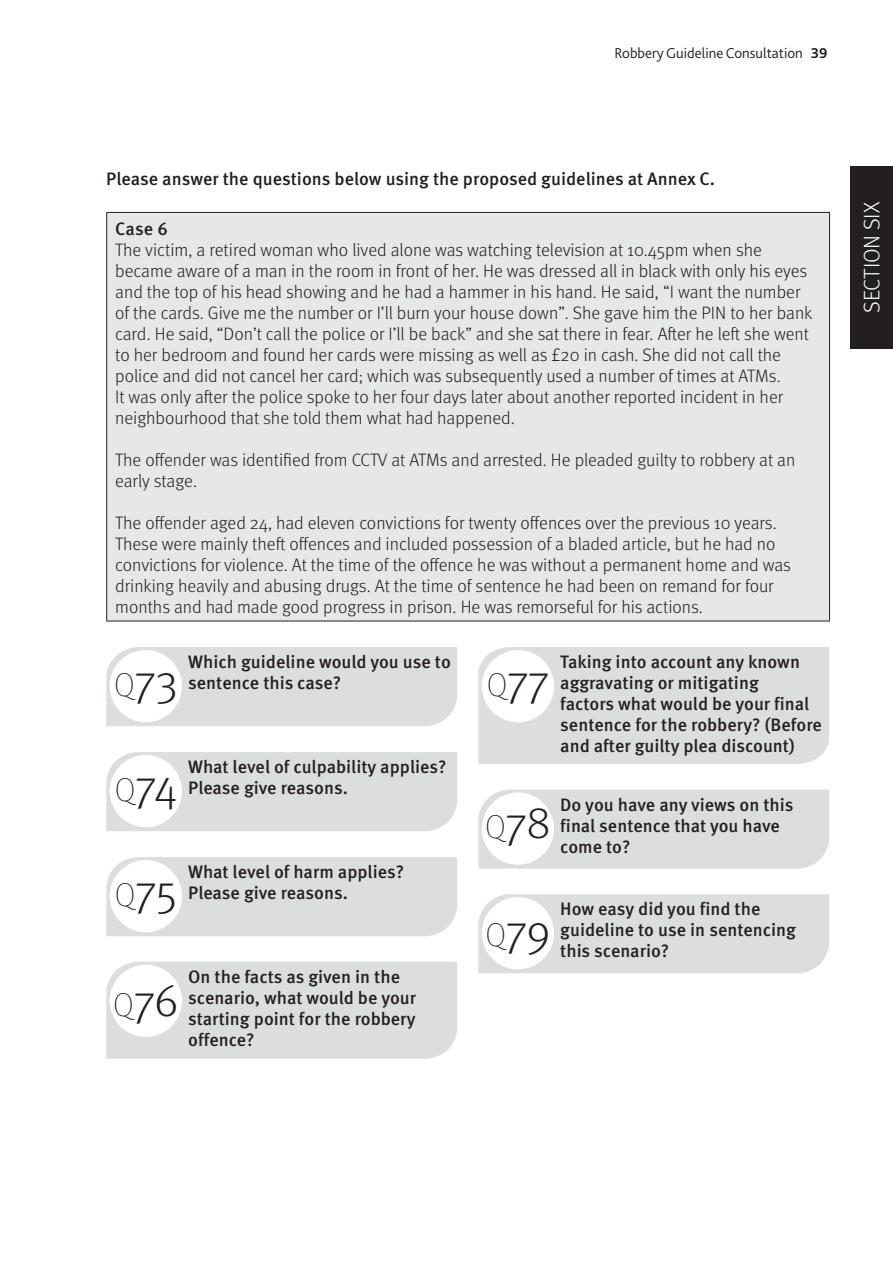
<style>
.page{position:relative;width:893px;height:1263px;background:#fff}
.page>*{position:absolute;margin:0;border:0;box-sizing:border-box;transform-origin:0 0}
.body_text{font:300 45px "Meta OT";letter-spacing:-.01em;color:#231f20}
.t1{font:300 22.5px "Meta OT";letter-spacing:-.005em;color:#fff}
.body_text-2{font:300 18px/21px "Meta OT";color:#231f20}
.question{font:500 18px/21px "Meta OT";color:#231f20}
.body_text-3{font:500 18px "Meta OT";color:#231f20}
.B_head{font:500 18px "Meta OT";color:#231f20}
.t2{font:300 15px "Bliss 2";color:#231f20}
.s1{font-weight:700}
.s2{font-weight:100;font-size:33px}
</style>
<div class="page">
<div style="left:850px;top:166px;width:43px;height:183px;background:#231f20"></div>
<div style="left:107px;top:212px;width:723px;height:409px;background:#e6e7e9"></div>
<hr style="left:106px;top:213px;width:1px;height:408px;background:#231f20">
<hr style="left:106px;top:212px;width:724px;height:1px;background:#231f20">
<hr style="left:829px;top:213px;width:1px;height:408px;background:#231f20">
<hr style="left:106px;top:621px;width:724px;height:1px;background:#231f20">
<div style="left:106px;top:647px;width:351px;height:79px;background:#dcdddf"></div>
<div style="left:110px;top:650px;width:72px;height:72px;background:#fff;border-radius:50%"></div>
<div style="left:106px;top:752px;width:351px;height:79px;background:#dcdddf"></div>
<div style="left:110px;top:755px;width:72px;height:72px;background:#fff;border-radius:50%"></div>
<div style="left:106px;top:857px;width:351px;height:79px;background:#dcdddf"></div>
<div style="left:110px;top:860px;width:72px;height:72px;background:#fff;border-radius:50%"></div>
<div style="left:106px;top:962px;width:351px;height:97px;background:#dcdddf"></div>
<div style="left:110px;top:965px;width:72px;height:72px;background:#fff;border-radius:50%"></div>
<div style="left:478px;top:647px;width:351px;height:117px;background:#dcdddf"></div>
<div style="left:482px;top:650px;width:72px;height:72px;background:#fff;border-radius:50%"></div>
<div style="left:478px;top:789px;width:351px;height:80px;background:#dcdddf"></div>
<div style="left:482px;top:792px;width:72px;height:73px;background:#fff;border-radius:50%"></div>
<div style="left:478px;top:894px;width:351px;height:79px;background:#dcdddf"></div>
<div style="left:482px;top:897px;width:72px;height:72px;background:#fff;border-radius:50%"></div>
<p class="t2" style="left:614px;top:43px;width:215px">Robbery Guideline Consultation <span class="s1">39</span></p>
<p class="body_text-3" style="left:106px;top:168px;width:610px">Please answer the questions below using the proposed guidelines at Annex C.</p>
<p class="B_head" style="left:115px;top:218px;width:54px">Case 6</p>
<p class="body_text-2" style="left:115px;top:239px;width:699px">The victim, a retired woman who lived alone was watching television at 10.45pm when she became aware of a man in the room in front of her. He was dressed all in black with only his eyes and the top of his head showing and he had a hammer in his hand. He said, “I want the number of the cards. Give me the number or I’ll burn your house down”. She gave him the PIN to her bank card. He said, “Don’t call the police or I’ll be back” and she sat there in fear. After he left she went to her bedroom and found her cards were missing as well as £20 in cash. She did not call the police and did not cancel her card; which was subsequently used a number of times at ATMs.<br>It was only after the police spoke to her four days later about another reported incident in her neighbourhood that she told them what had happened.</p>
<p class="body_text-2" style="left:115px;top:449px;width:682px">The offender was identified from CCTV at ATMs and arrested. He pleaded guilty to robbery at an early stage.</p>
<p class="body_text-2" style="left:115px;top:512px;width:677px">The offender aged 24, had eleven convictions for twenty offences over the previous 10 years.<br>These were mainly theft offences and included possession of a bladed article, but he had no convictions for violence. At the time of the offence he was without a permanent home and was drinking heavily and abusing drugs. At the time of sentence he had been on remand for four months and had made good progress in prison. He was remorseful for his actions.</p>
<p class="body_text" style="left:114px;top:654px;width:65px"><span class="s2">Q</span>73</p>
<p class="question" style="left:188px;top:652px;width:264px">Which guideline would you use to sentence this case?</p>
<p class="body_text" style="left:115px;top:759px;width:64px"><span class="s2">Q</span>74</p>
<p class="question" style="left:188px;top:757px;width:260px">What level of culpability applies?<br>Please give reasons.</p>
<p class="body_text" style="left:115px;top:864px;width:63px"><span class="s2">Q</span>75</p>
<p class="question" style="left:188px;top:862px;width:218px">What level of harm applies?<br>Please give reasons.</p>
<p class="body_text" style="left:113px;top:974px;width:67px"><span class="s2">Q</span>76</p>
<p class="question" style="left:188px;top:967px;width:229px">On the facts as given in the scenario, what would be your starting point for the robbery offence?</p>
<p class="body_text" style="left:487px;top:654px;width:64px"><span class="s2">Q</span>77</p>
<p class="question" style="left:560px;top:652px;width:263px">Taking into account any known aggravating or mitigating<br>factors what would be your final sentence for the robbery? (Before and after guilty plea discount)</p>
<p class="body_text" style="left:485px;top:796px;width:67px"><span class="s2">Q</span>78</p>
<p class="question" style="left:560px;top:794px;width:235px">Do you have any views on this final sentence that you have come to?</p>
<p class="body_text" style="left:485px;top:904px;width:67px"><span class="s2">Q</span>79</p>
<p class="question" style="left:560px;top:899px;width:237px">How easy did you find the guideline to use in sentencing this scenario?</p>
<p class="t1" style="left:858px;top:312px;width:112px;rotate:-90deg">SECTION SIX</p>
</div>
